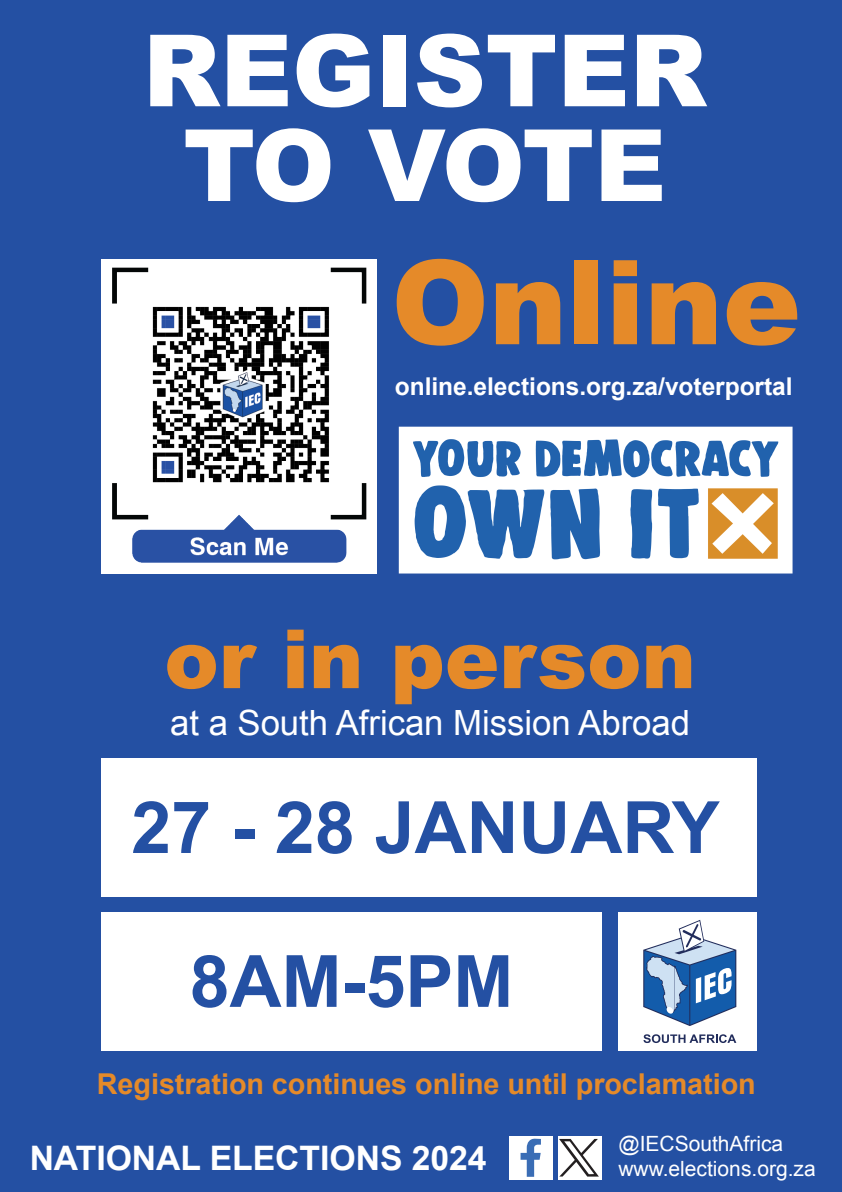
<style>
.page{position:relative;width:842px;height:1192px;background:#2450a3}
.page>*{position:absolute;margin:0;border:0;box-sizing:border-box;transform-origin:0 0}
.t1{font:900 117.35px "Arial";color:#e58a29}
.t2{font:900 99.85px/94.8px "Arial";color:#fff;text-align:center}
.t3{font:900 81.75px "Arial";color:#e58a29}
.t4{font:700 72.1px/153.8px "Arial";color:#2450a3}
.t5{font:34.8px "Arial";color:#fff}
.t6{font:700 33.75px "Arial";color:#fff}
.t7{font:700 28.75px "Arial";color:#e58a29}
.t8{font:700 24.55px "Arial";color:#fff}
.t9{font:21px/25.2px "Arial";color:#fff}
</style>
<div class="page">
<img style="left:398px;top:426px;width:395px;height:148px">
<div style="left:101px;top:758px;width:655px;height:138px;background:#fff"></div>
<div style="left:101px;top:912px;width:501px;height:138px;background:#fff"></div>
<div style="left:618px;top:912px;width:138px;height:138px;background:#fff"></div>
<svg style="left:643px;top:920px;width:93px;height:106px"></svg>
<svg style="left:643px;top:1034px;width:93px;height:9px"></svg>
<div style="left:510px;top:1136px;width:43px;height:43px;background:#fff"></div>
<div style="left:558px;top:1136px;width:43px;height:43px;background:#fff"></div>
<svg style="left:520px;top:1138px;width:21px;height:39px"></svg>
<svg style="left:559px;top:1139px;width:40px;height:38px"></svg>
<div style="left:102px;top:259px;width:275px;height:315px;background:#fff"></div>
<img style="left:113px;top:267px;width:253px;height:296px">
<h2 class="t2" style="left:143px;top:24px;width:566px">REGISTER<br>TO VOTE</h2>
<h1 class="t1" style="left:391px;top:237px;width:411px">Online</h1>
<p class="t8" style="left:395px;top:370px;width:399px">online.elections.org.za/voterportal</p>
<h3 class="t3" style="left:164px;top:613px;width:533px">or in person</h3>
<p class="t5" style="left:170px;top:700px;width:521px">at a South African Mission Abroad</p>
<h3 class="t4" style="left:190px;top:753px;width:532px;text-indent:-58px">27 - 28 JANUARY<br>8AM-5PM</h3>
<p class="t7" style="left:97px;top:1065px;width:660px">Registration continues online until proclamation</p>
<p class="t6" style="left:30px;top:1136px;width:459px">NATIONAL ELECTIONS 2024</p>
<p class="t9" style="left:618px;top:1132px;width:199px">@IECSouthAfrica www.elections.org.za</p>
</div>
